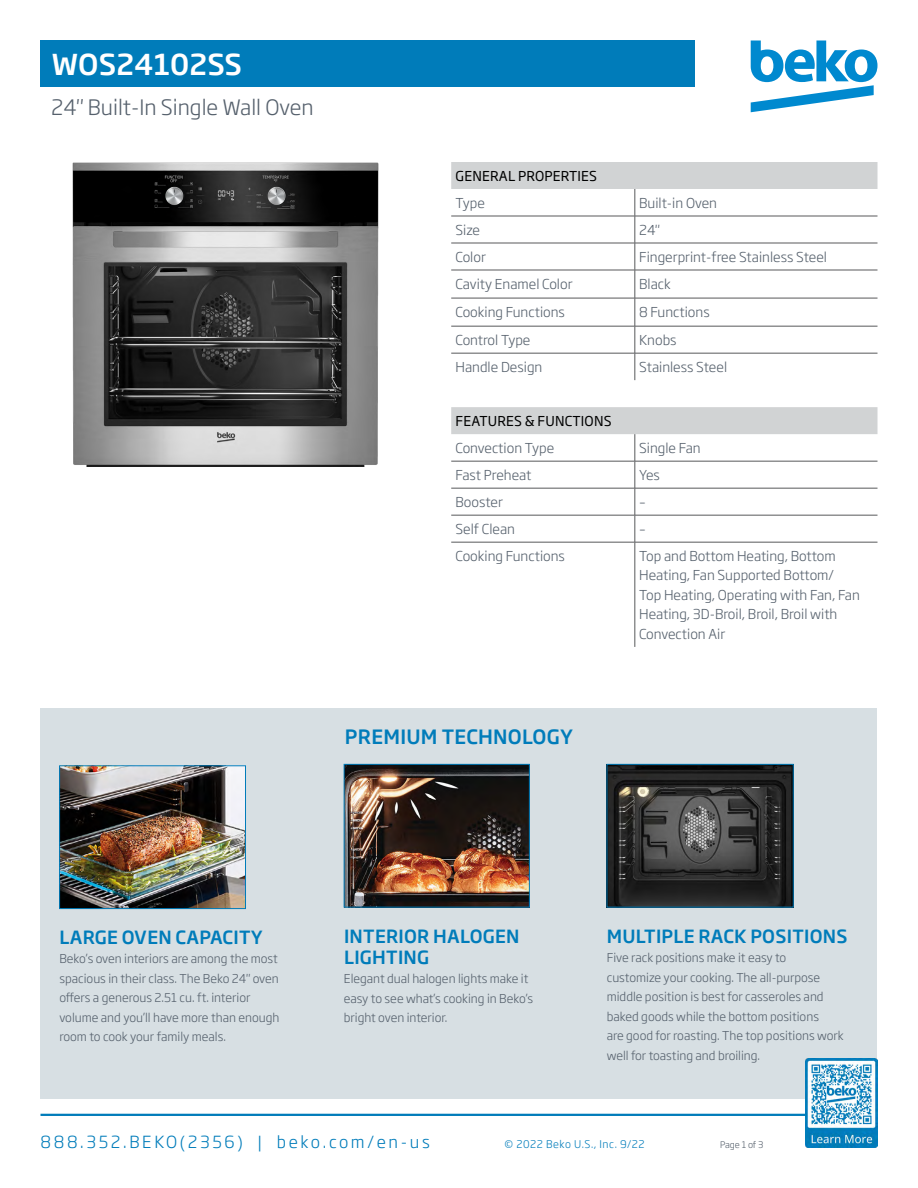
<style>
.page{position:relative;width:918px;height:1188px;background:#fff}
.page>*{position:absolute;margin:0;border:0;box-sizing:border-box;transform-origin:0 0}
.t1{font:500 28.5px "Soho Gothic Pro";color:#fff}
.t2{font:300 21px "Soho Gothic Pro";color:#55606c}
.t3{font:500 19.5px "Soho Gothic Pro";letter-spacing:.015em;color:#007cba}
.t4{font:500 18px/21px "Soho Gothic Pro";letter-spacing:.015em;color:#007cba}
.t5{font:300 16.5px "Soho Gothic Pro";letter-spacing:.16em;color:#007cba}
.t6{font:300 13.5px/19.5px "Soho Gothic Pro";color:#55606c}
.t7{font:13.5px "Soho Gothic Pro";letter-spacing:.015em;color:#000}
.t8{font:300 12px/19.5px "Soho Gothic Pro";color:#55606c}
.t9{font:300 10.5px "Soho Gothic Pro";letter-spacing:.05em;color:#007cba}
.t10{font:300 9px "Soho Gothic Pro";letter-spacing:-.01em;color:#55606c}
</style>
<div class="page">
<hr style="left:40px;top:1114px;width:838px;height:2px;background:#007cba">
<svg style="left:751px;top:40px;width:127px;height:72px"></svg>
<div style="left:40px;top:708px;width:838px;height:391px;background:#d7dfe3"></div>
<svg style="left:451px;top:162px;width:427px;height:272px"></svg>
<hr style="left:451px;top:461px;width:184px;height:1px;background:#58595b">
<hr style="left:451px;top:488px;width:184px;height:1px;background:#58595b">
<hr style="left:451px;top:515px;width:184px;height:1px;background:#58595b">
<hr style="left:451px;top:542px;width:184px;height:1px;background:#58595b">
<hr style="left:635px;top:461px;width:243px;height:1px;background:#58595b">
<hr style="left:635px;top:488px;width:243px;height:1px;background:#58595b">
<hr style="left:635px;top:515px;width:243px;height:1px;background:#58595b">
<hr style="left:635px;top:542px;width:243px;height:1px;background:#58595b">
<svg style="left:635px;top:434px;width:1px;height:108px"></svg>
<hr style="left:635px;top:542px;width:1px;height:105px;background:#58595b">
<hr style="left:451px;top:243px;width:184px;height:1px;background:#58595b">
<hr style="left:635px;top:243px;width:243px;height:1px;background:#58595b">
<hr style="left:451px;top:270px;width:184px;height:1px;background:#58595b">
<hr style="left:635px;top:270px;width:243px;height:1px;background:#58595b">
<hr style="left:451px;top:298px;width:184px;height:1px;background:#58595b">
<hr style="left:451px;top:326px;width:184px;height:1px;background:#58595b">
<hr style="left:451px;top:353px;width:184px;height:1px;background:#58595b">
<hr style="left:635px;top:353px;width:243px;height:1px;background:#58595b">
<hr style="left:451px;top:216px;width:184px;height:1px;background:#58595b">
<hr style="left:635px;top:216px;width:243px;height:1px;background:#58595b">
<hr style="left:635px;top:298px;width:243px;height:1px;background:#58595b">
<svg style="left:635px;top:189px;width:1px;height:191px"></svg>
<hr style="left:635px;top:326px;width:243px;height:1px;background:#58595b">
<img style="left:72px;top:162px;width:307px;height:305px">
<div style="left:40px;top:40px;width:655px;height:47px;background:#007cba"></div>
<img style="left:806px;top:1058px;width:72px;height:89px">
<img style="left:61px;top:768px;width:183px;height:139px">
<div style="left:59px;top:766px;width:187px;height:143px;border:1px solid #007cba"></div>
<img style="left:346px;top:766px;width:182px;height:139px">
<div style="left:344px;top:764px;width:186px;height:143px;border:1px solid #007cba"></div>
<img style="left:609px;top:766px;width:182px;height:139px">
<h1 class="t1" style="left:51px;top:42px;width:192px">WOS24102SS</h1>
<h2 class="t2" style="left:51px;top:91px;width:264px">24" Built-In Single Wall Oven</h2>
<p class="t7" style="left:456px;top:165px;width:143px">GENERAL PROPERTIES</p>
<p class="t6" style="left:456px;top:192px;width:31px">Type</p>
<p class="t6" style="left:639px;top:192px;width:79px">Built-in Oven</p>
<p class="t6" style="left:456px;top:219px;width:26px">Size</p>
<p class="t6" style="left:639px;top:219px;width:22px">24"</p>
<p class="t6" style="left:456px;top:246px;width:32px">Color</p>
<p class="t6" style="left:639px;top:246px;width:189px">Fingerprint-free Stainless Steel</p>
<p class="t6" style="left:456px;top:273px;width:119px">Cavity Enamel Color</p>
<p class="t6" style="left:639px;top:273px;width:33px">Black</p>
<p class="t6" style="left:456px;top:301px;width:111px">Cooking Functions</p>
<p class="t6" style="left:639px;top:301px;width:72px">8 Functions</p>
<p class="t6" style="left:456px;top:329px;width:76px">Control Type</p>
<p class="t6" style="left:639px;top:329px;width:39px">Knobs</p>
<p class="t6" style="left:456px;top:356px;width:88px">Handle Design</p>
<p class="t6" style="left:639px;top:356px;width:90px">Stainless Steel</p>
<p class="t7" style="left:456px;top:411px;width:158px">FEATURES &amp; FUNCTIONS</p>
<p class="t6" style="left:456px;top:437px;width:100px">Convection Type</p>
<p class="t6" style="left:639px;top:437px;width:63px">Single Fan</p>
<p class="t6" style="left:456px;top:464px;width:77px">Fast Preheat</p>
<p class="t6" style="left:639px;top:464px;width:22px">Yes</p>
<p class="t6" style="left:456px;top:491px;width:49px">Booster</p>
<p class="t6" style="left:639px;top:491px;width:8px">–</p>
<p class="t6" style="left:456px;top:518px;width:61px">Self Clean</p>
<p class="t6" style="left:639px;top:518px;width:8px">–</p>
<p class="t6" style="left:456px;top:545px;width:111px">Cooking Functions</p>
<p class="t6" style="left:639px;top:545px;width:222px">Top and Bottom Heating, Bottom<br>Heating, Fan Supported Bottom/<br>Top Heating, Operating with Fan, Fan<br>Heating, 3D-Broil, Broil, Broil with<br>Convection Air</p>
<h3 class="t3" style="left:345px;top:721px;width:230px">PREMIUM TECHNOLOGY</h3>
<h3 class="t4" style="left:60px;top:925px;width:205px">LARGE OVEN CAPACITY</h3>
<p class="t8" style="left:59px;top:948px;width:222px">Beko’s oven interiors are among the most spacious in their class. The Beko 24" oven offers a generous 2.51 cu. ft. interior volume and you’ll have more than enough room to cook your family meals.</p>
<h3 class="t4" style="left:344px;top:925px;width:177px">INTERIOR HALOGEN<br>LIGHTING</h3>
<p class="t8" style="left:344px;top:969px;width:191px">Elegant dual halogen lights make it easy to see what’s cooking in Beko’s bright oven interior.</p>
<h3 class="t4" style="left:607px;top:925px;width:242px">MULTIPLE RACK POSITIONS</h3>
<p class="t8" style="left:607px;top:948px;width:239px">Five rack positions make it easy to<br>customize your cooking. The all-purpose middle position is best for casseroles and baked goods while the bottom positions<br>are good for roasting. The top positions work well for toasting and broiling.</p>
<h3 class="t5" style="left:40px;top:1129px;width:391px">888.352.BEKO(2356) | beko.com/en-us</h3>
<p class="t9" style="left:504px;top:1135px;width:142px">© 2022 Beko U.S., Inc. 9/22</p>
<p class="t10" style="left:720px;top:1137px;width:45px">Page 1 of 3</p>
</div>
